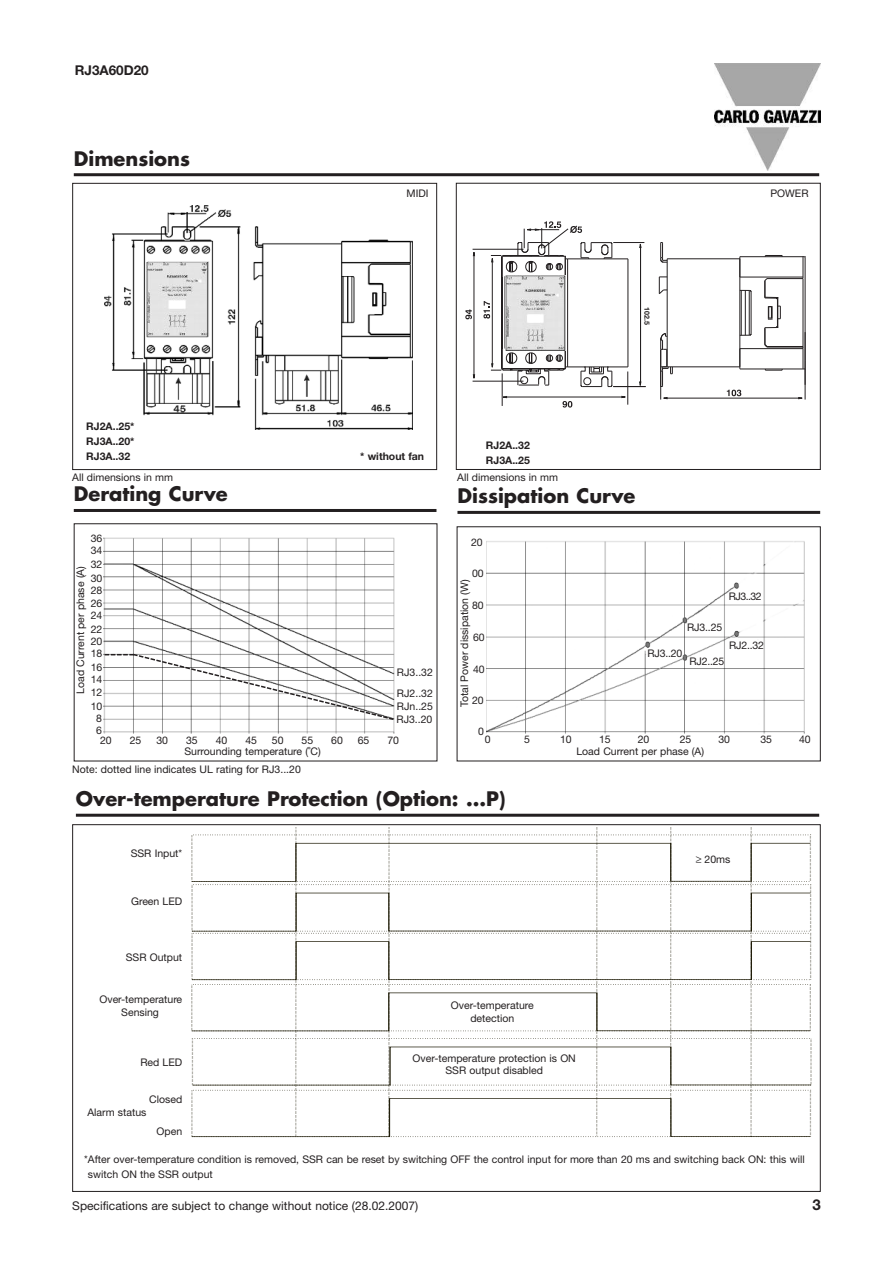
<style>
.page{position:relative;width:893px;height:1263px;background:#fff}
.page>*{position:absolute;margin:0;border:0;box-sizing:border-box;transform-origin:0 0}
.t1{font:700 19.5px "Futura";color:#231f20}
.t2{font:700 15px "Helvetica Neue";color:#231f20}
.t3{font:700 13.5px "Helvetica Neue";color:#231f20}
.t4{font:12px "Helvetica Neue";color:#231f20}
.t5{font:10.5px/12.3px "Helvetica Neue";color:#231f20}
.t6{font:700 10.5px/15px "Helvetica Neue";color:#231f20}
.t7{font:700 7.2px "Helvetica Neue";color:#231f20}
.s1{color:#fff}
</style>
<div class="page">
<div style="left:456px;top:183px;width:365px;height:287px;border:1px solid #231f20"></div>
<div style="left:72px;top:183px;width:365px;height:287px;border:1px solid #231f20"></div>
<img style="left:104px;top:206px;width:308px;height:223px">
<hr style="left:568px;top:366px;width:60px;height:1px;background:#231f20">
<hr style="left:568px;top:258px;width:60px;height:1px;background:#231f20">
<hr style="left:627px;top:259px;width:1px;height:108px;background:#231f20">
<svg style="left:472px;top:248px;width:4px;height:9px"></svg>
<svg style="left:472px;top:374px;width:4px;height:8px"></svg>
<hr style="left:473px;top:253px;width:1px;height:125px;background:#231f20">
<hr style="left:473px;top:381px;width:50px;height:1px;background:#231f20">
<hr style="left:473px;top:249px;width:50px;height:1px;background:#231f20">
<hr style="left:613px;top:242px;width:31px;height:1px;background:#231f20">
<hr style="left:667px;top:366px;width:73px;height:1px;background:#231f20">
<hr style="left:667px;top:258px;width:73px;height:1px;background:#231f20">
<svg style="left:660px;top:242px;width:7px;height:21px"></svg>
<svg style="left:658px;top:276px;width:9px;height:19px"></svg>
<svg style="left:660px;top:332px;width:13px;height:55px"></svg>
<hr style="left:667px;top:259px;width:1px;height:108px;background:#231f20">
<svg style="left:740px;top:290px;width:12px;height:3px"></svg>
<svg style="left:740px;top:333px;width:12px;height:3px"></svg>
<hr style="left:751px;top:292px;width:1px;height:42px;background:#231f20">
<hr style="left:749px;top:290px;width:1px;height:45px;background:#231f20">
<hr style="left:745px;top:290px;width:1px;height:45px;background:#231f20">
<hr style="left:741px;top:290px;width:1px;height:45px;background:#231f20">
<hr style="left:739px;top:259px;width:1px;height:108px;background:#231f20">
<svg style="left:765px;top:369px;width:18px;height:2px"></svg>
<hr style="left:740px;top:368px;width:63px;height:1px;background:#231f20">
<hr style="left:740px;top:256px;width:63px;height:1px;background:#231f20">
<hr style="left:740px;top:277px;width:63px;height:1px;background:#231f20">
<hr style="left:740px;top:348px;width:63px;height:1px;background:#231f20">
<hr style="left:767px;top:346px;width:36px;height:1px;background:#231f20">
<hr style="left:767px;top:347px;width:36px;height:1px;background:#231f20">
<hr style="left:767px;top:278px;width:36px;height:1px;background:#231f20">
<hr style="left:805px;top:257px;width:1px;height:104px;background:#231f20">
<hr style="left:803px;top:279px;width:1px;height:68px;background:#231f20">
<svg style="left:803px;top:256px;width:3px;height:23px"></svg>
<svg style="left:765px;top:255px;width:18px;height:2px"></svg>
<svg style="left:764px;top:277px;width:17px;height:71px"></svg>
<svg style="left:465px;top:309px;width:7px;height:10px"></svg>
<svg style="left:727px;top:390px;width:14px;height:6px"></svg>
<svg style="left:803px;top:347px;width:2px;height:38px"></svg>
<svg style="left:661px;top:396px;width:7px;height:4px"></svg>
<svg style="left:798px;top:396px;width:7px;height:4px"></svg>
<hr style="left:664px;top:398px;width:138px;height:1px;background:#231f20">
<hr style="left:805px;top:332px;width:1px;height:68px;background:#231f20">
<hr style="left:660px;top:350px;width:1px;height:50px;background:#231f20">
<svg style="left:483px;top:221px;width:130px;height:166px"></svg>
<hr style="left:627px;top:371px;width:1px;height:34px;background:#231f20">
<hr style="left:502px;top:373px;width:1px;height:33px;background:#231f20">
<hr style="left:505px;top:397px;width:119px;height:1px;background:#231f20">
<svg style="left:501px;top:395px;width:7px;height:4px"></svg>
<svg style="left:621px;top:395px;width:8px;height:4px"></svg>
<svg style="left:562px;top:401px;width:10px;height:7px"></svg>
<hr style="left:613px;top:386px;width:33px;height:1px;background:#231f20">
<hr style="left:640px;top:246px;width:1px;height:138px;background:#231f20">
<svg style="left:639px;top:381px;width:3px;height:7px"></svg>
<img style="left:714px;top:64px;width:107px;height:106px">
<hr style="left:74px;top:173px;width:745px;height:3px;background:#231f20">
<hr style="left:74px;top:509px;width:362px;height:3px;background:#231f20">
<hr style="left:457px;top:511px;width:363px;height:3px;background:#231f20">
<div style="left:74px;top:523px;width:363px;height:238px;border:1px solid #231f20"></div>
<div style="left:457px;top:526px;width:364px;height:235px;border:1px solid #231f20"></div>
<img style="left:104px;top:537px;width:290px;height:197px">
<img style="left:486px;top:541px;width:319px;height:193px">
<hr style="left:76px;top:814px;width:743px;height:3px;background:#231f20">
<svg style="left:191px;top:827px;width:621px;height:310px"></svg>
<img style="left:505px;top:275px;width:60px;height:76px">
<img style="left:147px;top:262px;width:61px;height:75px">
<svg style="left:105px;top:653px;width:290px;height:68px"></svg>
<p class="t3" style="left:75px;top:65px;width:76px">RJ3A60D20</p>
<h1 class="t1" style="left:74px;top:149px;width:118px">Dimensions</h1>
<p class="t6" style="left:86px;top:420px;width:50px;text-align:justify">RJ2A..25* RJ3A..20* RJ3A..32</p>
<p class="t5" style="left:406px;top:188px;width:23px">MIDI</p>
<p class="t5" style="left:770px;top:188px;width:40px">POWER</p>
<p class="t6" style="left:360px;top:450px;width:65px">* without fan</p>
<p class="t6" style="left:486px;top:438px;width:45px">RJ2A..32<br>RJ3A..25</p>
<p class="t7" style="left:651px;top:307px;width:19px;rotate:89deg">102.5</p>
<p class="t5" style="left:72px;top:472px;width:102px">All dimensions in mm</p>
<p class="t5" style="left:457px;top:472px;width:102px">All dimensions in mm</p>
<h1 class="t1" style="left:74px;top:485px;width:155px">Derating Curve</h1>
<h1 class="t1" style="left:457px;top:487px;width:180px">Dissipation Curve</h1>
<p class="t5" style="left:91px;top:533px;width:13px">36<br>34</p>
<p class="t5" style="left:91px;top:558px;width:13px;line-height:13.8px">32<br>30</p>
<p class="t5" style="left:91px;top:585px;width:13px;text-align:justify">28<br>26<br>24</p>
<p class="t5" style="left:91px;top:623px;width:13px;text-align:justify">22<br>20<br>18</p>
<p class="t5" style="left:91px;top:662px;width:13px;text-align:justify">16<br>14<br>12</p>
<p class="t5" style="left:91px;top:700px;width:13px;text-align:center">10<br>8<br>6</p>
<p class="t5" style="left:471px;top:537px;width:13px">20</p>
<p class="t5" style="left:472px;top:568px;width:13px">00</p>
<p class="t5" style="left:472px;top:600px;width:13px">80</p>
<p class="t5" style="left:473px;top:632px;width:13px">60</p>
<p class="t5" style="left:473px;top:664px;width:13px">40</p>
<p class="t5" style="left:472px;top:695px;width:13px">20</p>
<p class="t5" style="left:478px;top:725px;width:7px">0</p>
<p class="t5" style="left:75px;top:694px;width:129px;rotate:-90deg">Load Current per phase (A)</p>
<p class="t5" style="left:459px;top:707px;width:129px;rotate:-90deg">Total Power dissipation (W)</p>
<p class="t5" style="left:729px;top:591px;width:34px">RJ3..32</p>
<p class="t5" style="left:687px;top:622px;width:37px">RJ3..25</p>
<p class="t5" style="left:729px;top:639px;width:37px">RJ2..32</p>
<p class="t5" style="left:647px;top:647px;width:37px">RJ3..20</p>
<p class="t5" style="left:689px;top:656px;width:37px">RJ2..25</p>
<p class="t5" style="left:397px;top:662px;width:37px;line-height:21.8px">RJ3..32<br>RJ2..32</p>
<p class="t5" style="left:396px;top:701px;width:38px;line-height:12.9px">RJn..25<br>RJ3..20</p>
<p class="t5" style="left:100px;top:735px;width:13px">20</p>
<p class="t5" style="left:130px;top:735px;width:13px">25</p>
<p class="t5" style="left:156px;top:735px;width:13px">30</p>
<p class="t5" style="left:186px;top:735px;width:13px">35</p>
<p class="t5" style="left:216px;top:735px;width:13px">40</p>
<p class="t5" style="left:245px;top:735px;width:13px">45</p>
<p class="t5" style="left:272px;top:735px;width:13px">50</p>
<p class="t5" style="left:302px;top:735px;width:13px">55</p>
<p class="t5" style="left:331px;top:735px;width:13px">60</p>
<p class="t5" style="left:358px;top:735px;width:13px">65</p>
<p class="t5" style="left:388px;top:735px;width:13px">70</p>
<p class="t5" style="left:485px;top:734px;width:7px">0</p>
<p class="t5" style="left:524px;top:734px;width:7px">5</p>
<p class="t5" style="left:560px;top:734px;width:13px">10</p>
<p class="t5" style="left:599px;top:734px;width:13px">15</p>
<p class="t5" style="left:638px;top:734px;width:13px">20</p>
<p class="t5" style="left:680px;top:734px;width:13px">25</p>
<p class="t5" style="left:719px;top:734px;width:13px">30</p>
<p class="t5" style="left:760px;top:734px;width:13px">35</p>
<p class="t5" style="left:799px;top:734px;width:13px">40</p>
<p class="t5" style="left:184px;top:746px;width:138px">Surrounding temperature (˚C)</p>
<p class="t5" style="left:72px;top:764px;width:230px">Note: dotted line indicates UL rating for RJ3...20</p>
<h1 class="t1" style="left:76px;top:790px;width:431px">Over-temperature Protection (Option: ...P)</h1>
<p class="t5" style="left:131px;top:848px;width:53px">SSR Input*</p>
<p class="t5" style="left:131px;top:896px;width:53px">Green LED</p>
<p class="t5" style="left:126px;top:951px;width:58px">SSR Output</p>
<p class="t5" style="left:99px;top:994px;width:84px;text-align:center">Over-temperature<br>Sensing</p>
<p class="t5" style="left:451px;top:1000px;width:84px;text-align:center">Over-temperature detection</p>
<p class="t5" style="left:576px;top:746px;width:129px">Load Current per phase (A)</p>
<p class="t5" style="left:696px;top:853px;width:36px">≥ 20ms</p>
<p class="t5" style="left:140px;top:1057px;width:43px">Red LED</p>
<p class="t5" style="left:413px;top:1052px;width:165px;text-align:center">Over-temperature protection is ON<br>SSR output disabled</p>
<p class="t5" style="left:149px;top:1093px;width:35px">Closed</p>
<p class="t5" style="left:157px;top:1126px;width:27px">Open</p>
<p class="t5" style="left:84px;top:1153px;width:722px;line-height:15px">*After over-temperature condition is removed, SSR can be reset by switching OFF the control input for more than 20 ms and switching back ON: this will <span class="s1">*</span>switch ON the SSR output</p>
<p class="t5" style="left:87px;top:1106px;width:61px">Alarm status</p>
<p class="t4" style="left:72px;top:1200px;width:347px">Specifications are subject to change without notice (28.02.2007)</p>
<h2 class="t2" style="left:812px;top:1199px;width:10px">3</h2>
</div>
